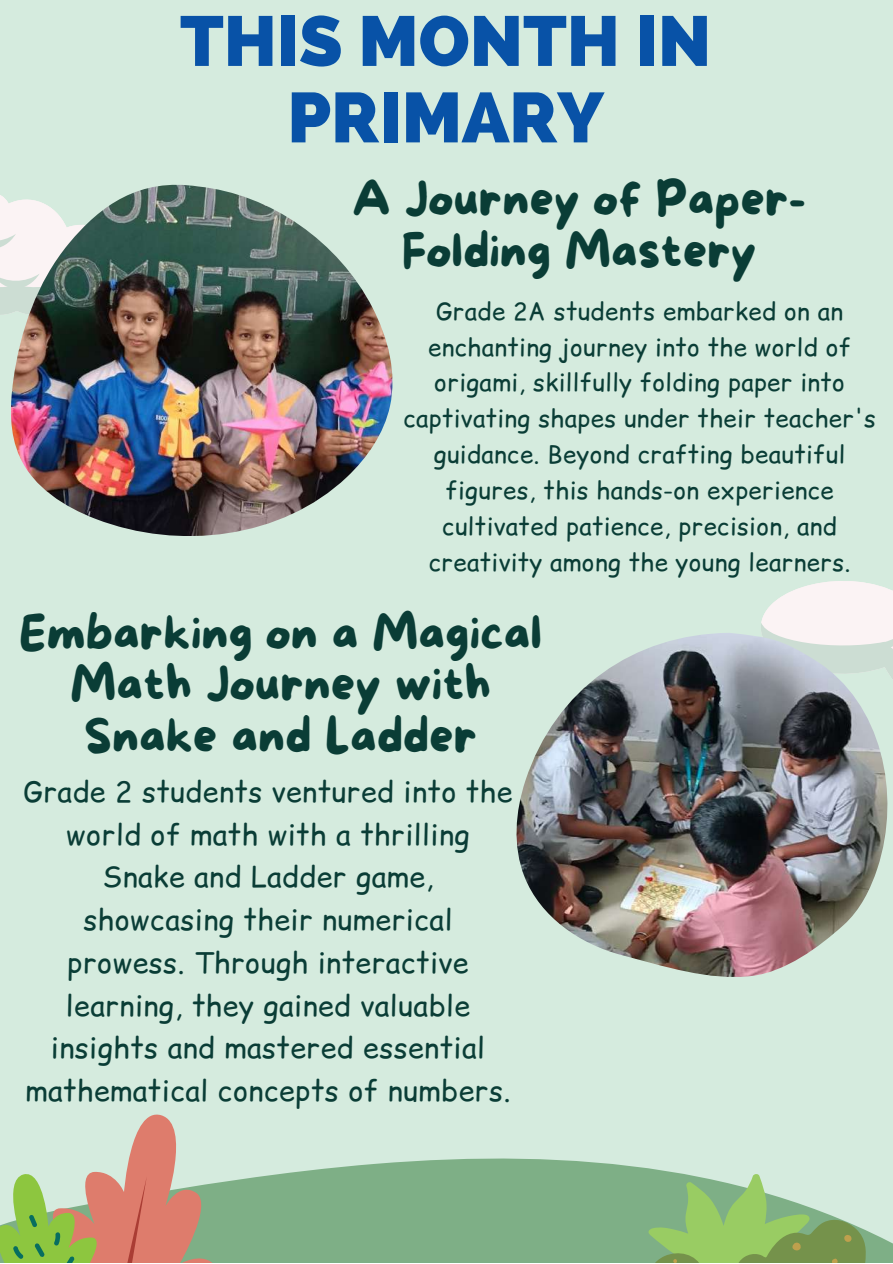
<style>
.page{position:relative;width:893px;height:1264px;background:#fff}
.page>*{position:absolute;margin:0;border:0;box-sizing:border-box;transform-origin:0 0}
.t1{font:800 70.5px/76.5px "Raleway";color:#0852a7;text-align:center}
.t2{font:48px/51.8px "More Sugar";color:#0a3d36;text-align:center}
.t3{font:28.5px/42.8px "Comic Relief";letter-spacing:.02em;color:#0a3d36;text-align:center}
.t4{font:24px/36px "Comic Relief";letter-spacing:.02em;color:#0a3d36;text-align:center}
</style>
<div class="page">
<div style="left:0;top:0;width:892px;height:1262px;background:#d5ebde"></div>
<svg style="left:0;top:195px;width:9px;height:120px"></svg>
<svg style="left:217px;top:1158px;width:675px;height:104px;fill:#7eaf86"></svg>
<svg style="left:0;top:1114px;width:217px;height:148px"></svg>
<svg style="left:648px;top:1173px;width:218px;height:89px"></svg>
<svg style="left:761px;top:581px;width:131px;height:97px"></svg>
<img style="left:9px;top:185px;width:384px;height:351px">
<img style="left:516px;top:633px;width:371px;height:344px">
<h1 class="t1" style="left:180px;top:3px;width:532px">THIS MONTH IN<br>PRIMARY</h1>
<h2 class="t2" style="left:352px;top:176px;width:455px">A Journey of Paper-<br>Folding Mastery</h2>
<p class="t4" style="left:403px;top:292px;width:474px">Grade 2A students embarked on an enchanting journey into the world of origami, skillfully folding paper into captivating shapes under their teacher's guidance. Beyond crafting beautiful figures, this hands-on experience cultivated patience, precision, and creativity among the young learners.</p>
<h2 class="t2" style="left:19px;top:609px;width:524px">Embarking on a Magical<br>Math Journey with<br>Snake and Ladder</h2>
<p class="t3" style="left:23px;top:769px;width:490px">Grade 2 students ventured into the world of math with a thrilling<br>Snake and Ladder game,<br>showcasing their numerical prowess. Through interactive learning, they gained valuable insights and mastered essential mathematical concepts of numbers.</p>
</div>
